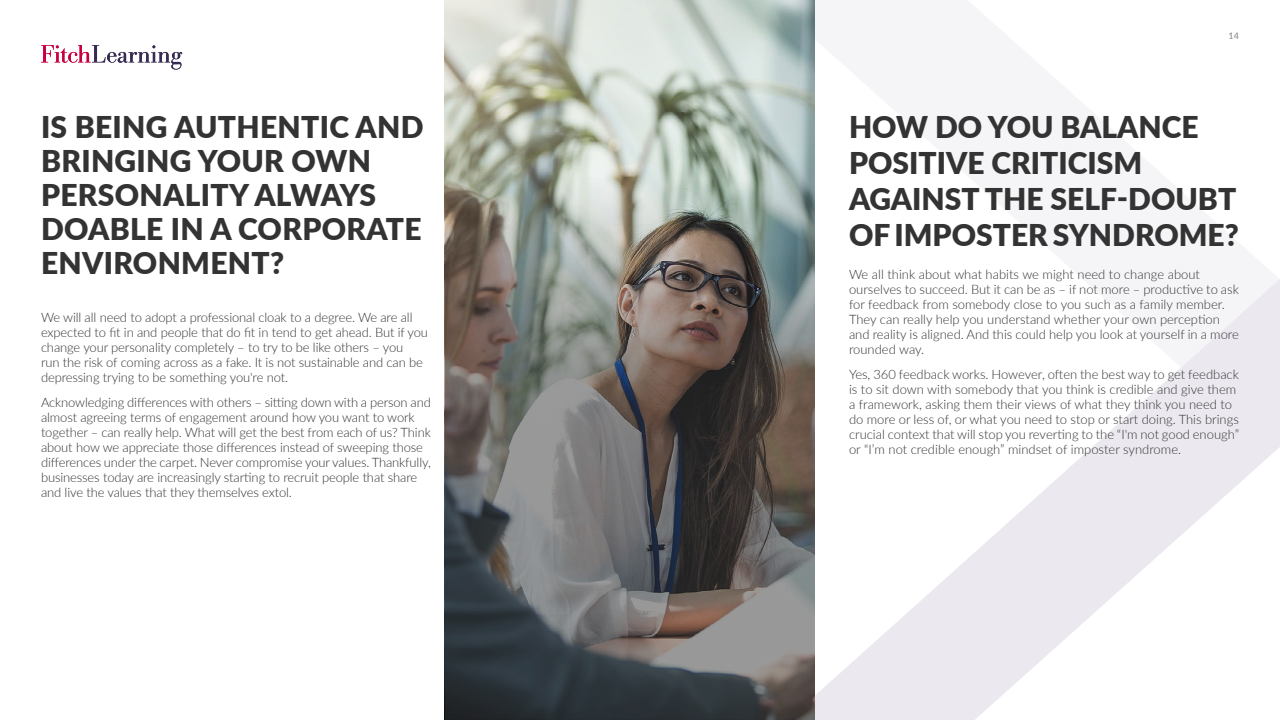
<style>
.page{position:relative;width:1280px;height:720px;background:#fff}
.page>*{position:absolute;margin:0;border:0;box-sizing:border-box;transform-origin:0 0}
.t1{font:900 30px/34px "Lato";color:#333}
.t2{font:300 13px/15px "Lato";letter-spacing:-.01em;color:#333}
.t3{font:9px "Lato";color:#858585}
</style>
<div class="page">
<svg style="left:815px;top:367px;width:465px;height:353px"></svg>
<svg style="left:815px;top:0;width:465px;height:367px"></svg>
<svg style="left:41px;top:45px;width:141px;height:25px"></svg>
<img style="left:445px;top:0;width:370px;height:91px">
<img style="left:445px;top:91px;width:370px;height:629px">
<h1 class="t1" style="left:41px;top:109px;width:384px">IS BEING AUTHENTIC AND<br>BRINGING YOUR OWN<br>PERSONALITY ALWAYS<br>DOABLE IN A CORPORATE<br>ENVIRONMENT?</h1>
<p class="t2" style="left:41px;top:310px;width:389px">We will all need to adopt a professional cloak to a degree. We are all expected to fit in and people that do fit in tend to get ahead. But if you change your personality completely – to try to be like others – you<br>run the risk of coming across as a fake. It is not sustainable and can be depressing trying to be something you're not.</p>
<p class="t2" style="left:41px;top:395px;width:391px">Acknowledging differences with others – sitting down with a person and almost agreeing terms of engagement around how you want to work together – can really help. What will get the best from each of us? Think about how we appreciate those differences instead of sweeping those differences under the carpet. Never compromise your values. Thankfully, businesses today are increasingly starting to recruit people that share and live the values that they themselves extol.</p>
<p class="t3" style="left:1229px;top:30px;width:12px">14</p>
<h1 class="t1" style="left:849px;top:108px;width:391px;line-height:36px">HOW DO YOU BALANCE<br>POSITIVE CRITICISM<br>AGAINST THE SELF-DOUBT<br>OF IMPOSTER SYNDROME?</h1>
<p class="t2" style="left:849px;top:266px;width:391px">We all think about what habits we might need to change about ourselves to succeed. But it can be as – if not more – productive to ask for feedback from somebody close to you such as a family member.<br>They can really help you understand whether your own perception and reality is aligned. And this could help you look at yourself in a more rounded way.</p>
<p class="t2" style="left:849px;top:366px;width:392px">Yes, 360 feedback works. However, often the best way to get feedback is to sit down with somebody that you think is credible and give them a framework, asking them their views of what they think you need to do more or less of, or what you need to stop or start doing. This brings crucial context that will stop you reverting to the “I'm not good enough” or “I’m not credible enough” mindset of imposter syndrome.</p>
</div>
